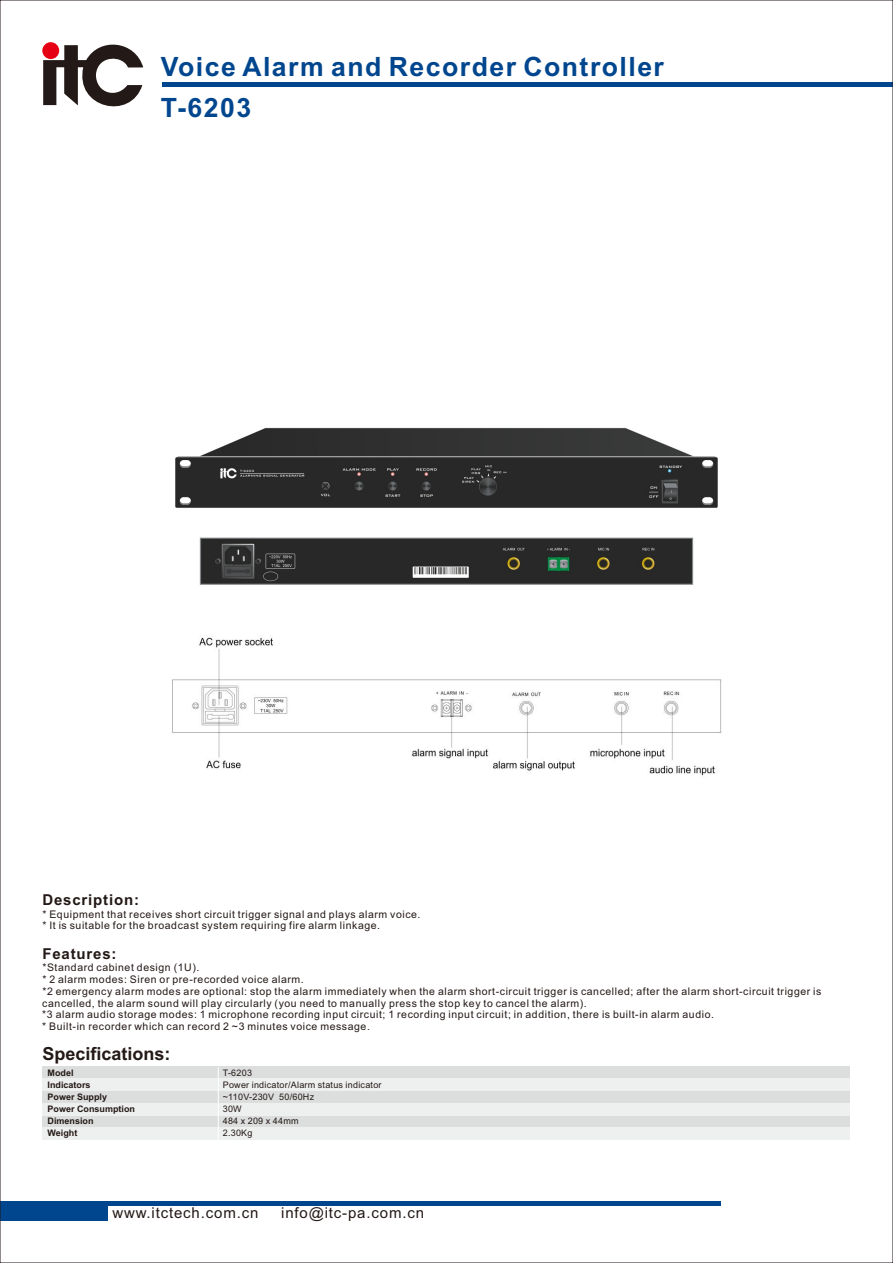
<style>
.page{position:relative;width:893px;height:1263px;background:#fff}
.page>*{position:absolute;margin:0;border:0;box-sizing:border-box;transform-origin:0 0}
.t1{font:700 26.55px/41.1px "Arial";letter-spacing:.055em;color:#00468e}
.t2{font:700 18px "Arial";color:#231916}
.t3{font:15px "Arial";letter-spacing:.055em;color:#231916}
.t4{font:700 15px "Arial";letter-spacing:.055em;color:#231916}
.t5{font:10.5px/11.7px "Arial";letter-spacing:.055em;color:#231916}
.t6{font:9px/12px "Arial";letter-spacing:.03em;color:#231916}
.t7{font:700 9px/12px "Arial";color:#231916}
</style>
<div class="page">
<hr style="left:0;top:1202px;width:720px;height:4px;background:#00468e">
<div style="left:0;top:1202px;width:108px;height:18px;background:#00468e"></div>
<hr style="left:163px;top:82px;width:730px;height:4px;background:#00468e">
<svg style="left:43px;top:42px;width:100px;height:65px"></svg>
<div style="left:42px;top:1067px;width:808px;height:12px;background:#dcdddd"></div>
<div style="left:42px;top:1115px;width:808px;height:12px;background:#dcdddd"></div>
<div style="left:42px;top:1127px;width:808px;height:12px;background:#eeefef"></div>
<div style="left:42px;top:1091px;width:808px;height:12px;background:#dcdddd"></div>
<div style="left:42px;top:1103px;width:808px;height:12px;background:#eeefef"></div>
<div style="left:42px;top:1079px;width:808px;height:12px;background:#eeefef"></div>
<hr style="left:218px;top:1067px;width:1px;height:72px;background:#fff">
<img style="left:175px;top:427px;width:543px;height:158px">
<img style="left:172px;top:637px;width:550px;height:139px">
<h1 class="t1" style="left:161px;top:48px;width:504px">Voice Alarm and Recorder Controller<br>T-6203</h1>
<h3 class="t4" style="left:42px;top:894px;width:98px">Description:</h3>
<p class="t5" style="left:42px;top:909px;width:380px">* Equipment that receives short circuit trigger signal and plays alarm voice. * It is suitable for the broadcast system requiring fire alarm linkage.</p>
<h3 class="t4" style="left:42px;top:948px;width:76px">Features:</h3>
<p class="t5" style="left:42px;top:963px;width:781px">*Standard cabinet design (1U).<br>* 2 alarm modes: Siren or pre-recorded voice alarm.<br>*2 emergency alarm modes are optional: stop the alarm immediately when the alarm short-circuit trigger is cancelled; after the alarm short-circuit trigger is cancelled, the alarm sound will play circularly (you need to manually press the stop key to cancel the alarm).<br>*3 alarm audio storage modes: 1 microphone recording input circuit; 1 recording input circuit; in addition, there is built-in alarm audio.<br>* Built-in recorder which can record 2 ~3 minutes voice message.</p>
<p class="t7" style="left:48px;top:1068px;width:89px">Model<br>Indicators<br>Power Supply<br>Power Consumption<br>Dimension<br>Weight</p>
<p class="t6" style="left:223px;top:1068px;width:160px">T-6203<br>Power indicator/Alarm status indicator ~110V-230V 50/60Hz<br>30W<br>484 x 209 x 44mm<br>2.30Kg</p>
<h2 class="t2" style="left:42px;top:1047px;width:130px">Specifications:</h2>
<h3 class="t3" style="left:112px;top:1207px;width:147px">www.itctech.com.cn</h3>
<h3 class="t3" style="left:281px;top:1207px;width:144px">info@itc-pa.com.cn</h3>
</div>
